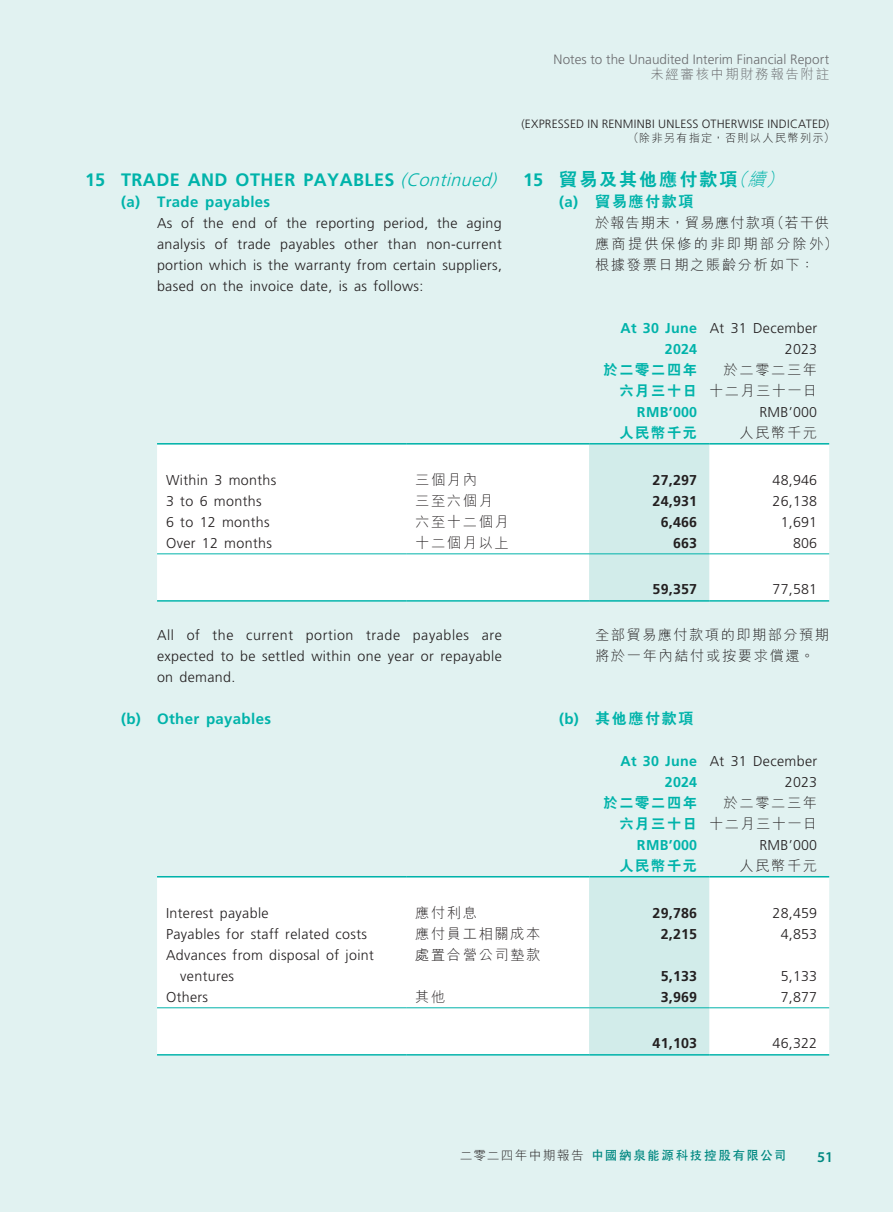
<style>
.page{position:relative;width:893px;height:1212px;background:#e1f2f1}
.page>*{position:absolute;margin:0;border:0;box-sizing:border-box;transform-origin:0 0}
._03_H1{font:700 18px "Frutiger LT Std";letter-spacing:.025em;color:#00b3aa}
._03_H1-2{font:800 18px "C Hei 2 HK";letter-spacing:.115em;color:#00b3aa}
._04___H2{font:700 15px "Frutiger LT Std";letter-spacing:.025em;color:#00b3aa}
._04___H2-2{font:800 15px "C Hei 2 HK";letter-spacing:.115em;color:#00b3aa}
.t1{font:600 15px "Myriad Pro";color:#008881}
._01_Body_Text{font:300 14.25px/21px "Frutiger LT Std";letter-spacing:.025em;color:#231f20;text-align:justify}
._15_Table_Stub{font:300 14.25px/21px "Frutiger LT Std";letter-spacing:.025em;color:#231f20}
._01_Body_Text-2{font:300 14.25px/21px "M Hei HK";letter-spacing:.115em;color:#231f20}
._01_Body_Text-3{font:700 14.25px "Frutiger LT Std";letter-spacing:.015em;color:#231f20}
._15_Table_Stub-2{font:300 14.25px "M Hei HK";letter-spacing:.115em;color:#231f20}
._01_Body_Text-4{font:700 14.25px/21px "Frutiger LT Std";letter-spacing:.02em;color:#00b3aa;text-align:right}
._01_Body_Text-5{font:800 14.25px/21px "C Hei 2 HK";letter-spacing:.115em;color:#00b3aa;text-align:right}
._01_Body_Text-6{font:300 14.25px/21px "M Hei HK";letter-spacing:.095em;color:#231f20;text-align:right}
.t2{font:300 13.5px "Frutiger LT Std";color:#6c6d70}
.t3{font:300 13.5px "M Hei HK";letter-spacing:.12em;color:#6c6d70}
.t4{font:700 12.75px "C Hei 2 HK";letter-spacing:.105em;color:#008881}
.t5{font:300 12px "Frutiger LT Std";letter-spacing:.02em;color:#231f20}
.t6{font:300 11.25px "M Hei HK";letter-spacing:.11em;color:#231f20}
.s1{font-weight:300;font-style:italic}
.s2{font-family:"Frutiger LT Std";font-weight:700}
.s3{font-family:"M Hei HK";font-weight:300;font-style:italic}
.s4{font-family:"M Hei HK";font-weight:300;color:#231f20}
</style>
<div class="page">
<div style="left:157px;top:444px;width:672px;height:156px;background:#fff"></div>
<div style="left:589px;top:444px;width:120px;height:156px;background:#d2ecea"></div>
<hr style="left:157px;top:443px;width:249px;height:1px;background:#00b3aa">
<hr style="left:406px;top:443px;width:183px;height:1px;background:#00b3aa">
<hr style="left:589px;top:443px;width:120px;height:1px;background:#00b3aa">
<hr style="left:709px;top:443px;width:120px;height:1px;background:#00b3aa">
<hr style="left:157px;top:554px;width:249px;height:1px;background:#00b3aa">
<hr style="left:406px;top:554px;width:183px;height:1px;background:#00b3aa">
<hr style="left:589px;top:554px;width:120px;height:1px;background:#00b3aa">
<hr style="left:709px;top:554px;width:120px;height:1px;background:#00b3aa">
<hr style="left:157px;top:600px;width:249px;height:2px;background:#00b3aa">
<hr style="left:406px;top:600px;width:183px;height:2px;background:#00b3aa">
<hr style="left:589px;top:600px;width:120px;height:2px;background:#00b3aa">
<hr style="left:709px;top:600px;width:120px;height:2px;background:#00b3aa">
<div style="left:157px;top:877px;width:672px;height:177px;background:#fff"></div>
<div style="left:589px;top:877px;width:120px;height:177px;background:#d2ecea"></div>
<hr style="left:157px;top:876px;width:249px;height:1px;background:#00b3aa">
<hr style="left:406px;top:876px;width:183px;height:1px;background:#00b3aa">
<hr style="left:589px;top:876px;width:120px;height:1px;background:#00b3aa">
<hr style="left:709px;top:876px;width:120px;height:1px;background:#00b3aa">
<hr style="left:157px;top:1007px;width:249px;height:1px;background:#00b3aa">
<hr style="left:406px;top:1007px;width:183px;height:1px;background:#00b3aa">
<hr style="left:589px;top:1007px;width:120px;height:1px;background:#00b3aa">
<hr style="left:709px;top:1007px;width:120px;height:1px;background:#00b3aa">
<hr style="left:157px;top:1054px;width:249px;height:1px;background:#00b3aa">
<hr style="left:406px;top:1054px;width:183px;height:1px;background:#00b3aa">
<hr style="left:589px;top:1054px;width:120px;height:1px;background:#00b3aa">
<hr style="left:709px;top:1054px;width:120px;height:1px;background:#00b3aa">
<p class="t2" style="left:553px;top:52px;width:277px">Notes to the Unaudited Interim Financial Report</p>
<p class="t3" style="left:650px;top:65px;width:180px">未經審核中期財務報告附註</p>
<p class="_03_H1" style="left:85px;top:169px;width:418px">15 TRADE AND OTHER PAYABLES <span class="s1">(Continued)</span></p>
<p class="_04___H2" style="left:121px;top:193px;width:151px">(a) Trade payables</p>
<p class="_01_Body_Text" style="left:157px;top:213px;width:346px">As of the end of the reporting period, the aging analysis of trade payables other than non-current portion which is the warranty from certain suppliers, based on the invoice date, is as follows:</p>
<p class="t5" style="left:521px;top:117px;width:309px">(EXPRESSED IN RENMINBI UNLESS OTHERWISE INDICATED)</p>
<p class="t6" style="left:628px;top:130px;width:209px">（除非另有指定，否則以人民幣列示）</p>
<p class="_03_H1-2" style="left:523px;top:167px;width:268px"><span class="s2">15</span> 貿易及其他應付款項<span class="s3">（續）</span></p>
<p class="_04___H2-2" style="left:559px;top:192px;width:136px"><span class="s2">(a)</span> 貿易應付款項</p>
<p class="_01_Body_Text-2" style="left:595px;top:212px;width:245px">於報告期末，貿易應付款項（若干供應商提供保修的非即期部分除外）根據發票日期之賬齡分析如下：</p>
<p class="_01_Body_Text-4" style="left:620px;top:318px;width:78px">At 30 June<br>2024</p>
<p class="_01_Body_Text" style="left:710px;top:318px;width:109px;text-align:right">At 31 December<br>2023</p>
<p class="_01_Body_Text-5" style="left:604px;top:360px;width:95px">於二零二四年六月三十日</p>
<p class="_01_Body_Text-6" style="left:709px;top:359px;width:110px">於二零二三年十二月三十一日</p>
<p class="_01_Body_Text-4" style="left:637px;top:402px;width:62px">RMB’000</p>
<p class="_01_Body_Text" style="left:759px;top:402px;width:59px">RMB’000</p>
<p class="_01_Body_Text-5" style="left:619px;top:423px;width:79px">人民幣千元</p>
<p class="_01_Body_Text-2" style="left:739px;top:422px;width:79px">人民幣千元</p>
<p class="_15_Table_Stub" style="left:166px;top:469px;width:112px">Within 3 months</p>
<p class="_15_Table_Stub-2" style="left:415px;top:469px;width:63px">三個月內</p>
<p class="_01_Body_Text-3" style="left:653px;top:471px;width:46px">27,297</p>
<p class="_01_Body_Text" style="left:773px;top:469px;width:46px">48,946</p>
<p class="_15_Table_Stub" style="left:166px;top:490px;width:97px">3 to 6 months</p>
<p class="_15_Table_Stub-2" style="left:415px;top:490px;width:79px">三至六個月</p>
<p class="_01_Body_Text-3" style="left:653px;top:492px;width:46px">24,931</p>
<p class="_01_Body_Text" style="left:773px;top:490px;width:46px">26,138</p>
<p class="_15_Table_Stub" style="left:166px;top:511px;width:105px">6 to 12 months</p>
<p class="_15_Table_Stub-2" style="left:415px;top:511px;width:95px">六至十二個月</p>
<p class="_01_Body_Text-3" style="left:661px;top:513px;width:38px">6,466</p>
<p class="_01_Body_Text" style="left:781px;top:511px;width:38px">1,691</p>
<p class="_15_Table_Stub" style="left:166px;top:532px;width:107px">Over 12 months</p>
<p class="_15_Table_Stub-2" style="left:415px;top:532px;width:95px">十二個月以上</p>
<p class="_01_Body_Text-3" style="left:673px;top:534px;width:26px">663</p>
<p class="_01_Body_Text" style="left:793px;top:532px;width:26px">806</p>
<p class="_01_Body_Text-3" style="left:653px;top:581px;width:46px">59,357</p>
<p class="_01_Body_Text" style="left:773px;top:579px;width:46px">77,581</p>
<p class="_01_Body_Text" style="left:157px;top:625px;width:346px">All of the current portion trade payables are expected to be settled within one year or repayable on demand.</p>
<p class="_04___H2" style="left:121px;top:710px;width:152px">(b) Other payables</p>
<p class="_01_Body_Text-4" style="left:620px;top:751px;width:78px">At 30 June<br>2024</p>
<p class="_01_Body_Text" style="left:710px;top:751px;width:109px;text-align:right">At 31 December<br>2023</p>
<p class="_01_Body_Text-5" style="left:604px;top:792px;width:95px">於二零二四年六月三十日</p>
<p class="_01_Body_Text-6" style="left:709px;top:792px;width:110px">於二零二三年十二月三十一日</p>
<p class="_01_Body_Text-4" style="left:637px;top:835px;width:62px">RMB’000</p>
<p class="_01_Body_Text" style="left:759px;top:835px;width:59px">RMB’000</p>
<p class="_01_Body_Text-5" style="left:619px;top:855px;width:79px">人民幣千元</p>
<p class="_01_Body_Text-2" style="left:739px;top:855px;width:79px">人民幣千元</p>
<p class="_15_Table_Stub" style="left:166px;top:902px;width:104px">Interest payable</p>
<p class="_15_Table_Stub-2" style="left:415px;top:902px;width:63px">應付利息</p>
<p class="_01_Body_Text-3" style="left:653px;top:904px;width:46px">29,786</p>
<p class="_01_Body_Text" style="left:773px;top:902px;width:46px">28,459</p>
<p class="_15_Table_Stub" style="left:166px;top:923px;width:203px">Payables for staff related costs</p>
<p class="_15_Table_Stub-2" style="left:415px;top:923px;width:127px">應付員工相關成本</p>
<p class="_01_Body_Text-3" style="left:661px;top:925px;width:38px">2,215</p>
<p class="_01_Body_Text" style="left:781px;top:923px;width:38px">4,853</p>
<p class="_15_Table_Stub" style="left:180px;top:944px;width:195px;text-indent:-14px">Advances from disposal of joint ventures</p>
<p class="_15_Table_Stub-2" style="left:415px;top:944px;width:127px">處置合營公司墊款</p>
<p class="_01_Body_Text-2" style="left:595px;top:624px;width:236px">全部貿易應付款項的即期部分預期將於一年內結付或按要求償還。</p>
<p class="_04___H2-2" style="left:559px;top:708px;width:136px"><span class="s2">(b)</span> 其他應付款項</p>
<p class="_01_Body_Text-3" style="left:661px;top:967px;width:38px">5,133</p>
<p class="_01_Body_Text" style="left:781px;top:965px;width:38px">5,133</p>
<p class="_15_Table_Stub" style="left:166px;top:986px;width:44px">Others</p>
<p class="_15_Table_Stub-2" style="left:415px;top:986px;width:32px">其他</p>
<p class="_01_Body_Text-3" style="left:661px;top:988px;width:38px">3,969</p>
<p class="_01_Body_Text" style="left:781px;top:986px;width:38px">7,877</p>
<p class="_01_Body_Text-3" style="left:653px;top:1035px;width:46px">41,103</p>
<p class="_01_Body_Text" style="left:773px;top:1033px;width:46px">46,322</p>
<p class="t4" style="left:460px;top:1146px;width:328px"><span class="s4">二零二四年中期報告</span> 中國納泉能源科技控股有限公司</p>
<p class="t1" style="left:817px;top:1148px;width:18px">51</p>
</div>
